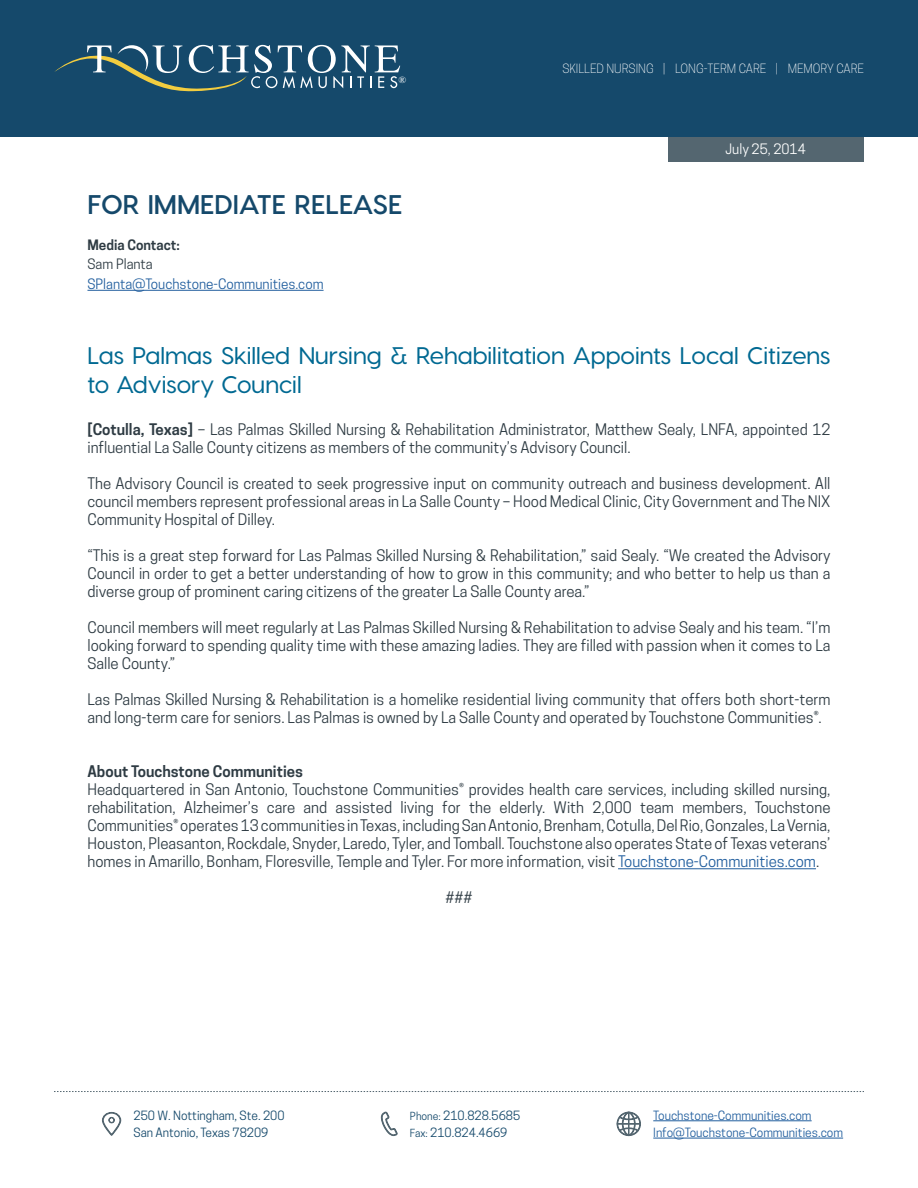
<style>
.page{position:relative;width:918px;height:1188px;background:#fff}
.page>*{position:absolute;margin:0;border:0;box-sizing:border-box;transform-origin:0 0}
.t1{font:600 27px "Visby CF";color:#15496b}
.t2{font:500 24px/28.8px "Visby CF";color:#006992}
.t3{font:15px/18px "Cooper Hewitt";color:#2e3b43;text-align:justify}
.t4{font:600 15px "Cooper Hewitt";color:#2e3b43}
.t5{font:13.5px "Cooper Hewitt";color:#215e9e}
.t6{font:600 13.5px "Cooper Hewitt";color:#2e3b43}
.t7{font:13.5px "Cooper Hewitt";color:#fff}
.t8{font:13.5px "Cooper Hewitt";color:#2e3b43}
.t9{font:12px/17.2px "Cooper Hewitt";color:#15496b}
.t10{font:12px/17.2px "Cooper Hewitt";color:#215e9e}
.t11{font:300 12px "Cooper Hewitt";color:#fff}
.t12{font:italic 9.45px "Times New Roman";color:#fff;scale:1.08 1}
.s1{color:#f1f1f2}
.s2{font-weight:600}
.s3{color:#215e9e}
.s4{font-size:10.5px}
</style>
<div class="page">
<div style="left:668px;top:135px;width:195px;height:27px;background:#546670"></div>
<div style="left:0;top:0;width:918px;height:136px;background:#15496b"></div>
<svg style="left:54px;top:1091px;width:810px;height:1px"></svg>
<hr style="left:618px;top:869px;width:198px;height:1px;background:#215e9e">
<svg style="left:381px;top:1111px;width:17px;height:25px"></svg>
<hr style="left:653px;top:1121px;width:159px;height:1px;background:#215e9e">
<hr style="left:653px;top:1138px;width:190px;height:1px;background:#215e9e">
<svg style="left:616px;top:1111px;width:25px;height:25px"></svg>
<svg style="left:102px;top:1112px;width:20px;height:24px"></svg>
<hr style="left:87px;top:290px;width:237px;height:1px;background:#215e9e">
<svg style="left:54px;top:45px;width:346px;height:46px"></svg>
<p class="t12" style="left:398px;top:73px;width:9px">®</p>
<h1 class="t1" style="left:87px;top:188px;width:316px">FOR IMMEDIATE RELEASE</h1>
<p class="t6" style="left:87px;top:237px;width:94px">Media Contact:</p>
<p class="t8" style="left:87px;top:256px;width:67px">Sam Planta</p>
<p class="t5" style="left:87px;top:276px;width:238px">SPlanta@Touchstone-Communities.com</p>
<p class="t11" style="left:562px;top:61px;width:303px">SKILLED NURSING <span class="s1">|</span> LONG-TERM CARE <span class="s1">|</span> MEMORY CARE</p>
<p class="t7" style="left:726px;top:141px;width:82px">July 25, 2014</p>
<h2 class="t2" style="left:87px;top:341px;width:745px">Las Palmas Skilled Nursing &amp; Rehabilitation Appoints Local Citizens to Advisory Council</h2>
<p class="t3" style="left:87px;top:421px;width:745px"><span class="s2">[Cotulla, Texas]</span> – Las Palmas Skilled Nursing &amp; Rehabilitation Administrator, Matthew Sealy, LNFA, appointed 12 influential La Salle County citizens as members of the community’s Advisory Council.</p>
<p class="t3" style="left:87px;top:475px;width:745px">The Advisory Council is created to seek progressive input on community outreach and business development. All council members represent professional areas in La Salle County – Hood Medical Clinic, City Government and The NIX Community Hospital of Dilley.</p>
<p class="t3" style="left:87px;top:547px;width:745px">“This is a great step forward for Las Palmas Skilled Nursing &amp; Rehabilitation,” said Sealy. “We created the Advisory Council in order to get a better understanding of how to grow in this community; and who better to help us than a diverse group of prominent caring citizens of the greater La Salle County area.”</p>
<p class="t3" style="left:87px;top:619px;width:745px">Council members will meet regularly at Las Palmas Skilled Nursing &amp; Rehabilitation to advise Sealy and his team. “I’m looking forward to spending quality time with these amazing ladies. They are filled with passion when it comes to La Salle County.”</p>
<p class="t3" style="left:87px;top:691px;width:745px">Las Palmas Skilled Nursing &amp; Rehabilitation is a homelike residential living community that offers both short-term and long-term care for seniors. Las Palmas is owned by La Salle County and operated by Touchstone Communities®.</p>
<p class="t4" style="left:87px;top:763px;width:217px">About Touchstone Communities</p>
<p class="t3" style="left:87px;top:781px;width:745px">Headquartered in San Antonio, Touchstone Communities® provides health care services, including skilled nursing, rehabilitation, Alzheimer’s care and assisted living for the elderly. With 2,000 team members, Touchstone Communities® operates 13 communities in Texas, including San Antonio, Brenham, Cotulla, Del Rio, Gonzales, La Vernia, Houston, Pleasanton, Rockdale, Snyder, Laredo, Tyler, and Tomball. Touchstone also operates State of Texas veterans’ homes in Amarillo, Bonham, Floresville, Temple and Tyler. For more information, visit <span class="s3">Touchstone-Communities.com</span>.</p>
<p class="t3" style="left:446px;top:889px;width:28px">###</p>
<p class="t9" style="left:134px;top:1107px;width:153px">250 W. Nottingham, Ste. 200<br>San Antonio, Texas 78209</p>
<p class="t9" style="left:410px;top:1107px;width:112px"><span class="s4">Phone:</span> 210.828.5685<br><span class="s4">Fax:</span> 210.824.4669</p>
<p class="t10" style="left:653px;top:1107px;width:191px">Touchstone-Communities.com<br>Info@Touchstone-Communities.com</p>
</div>
